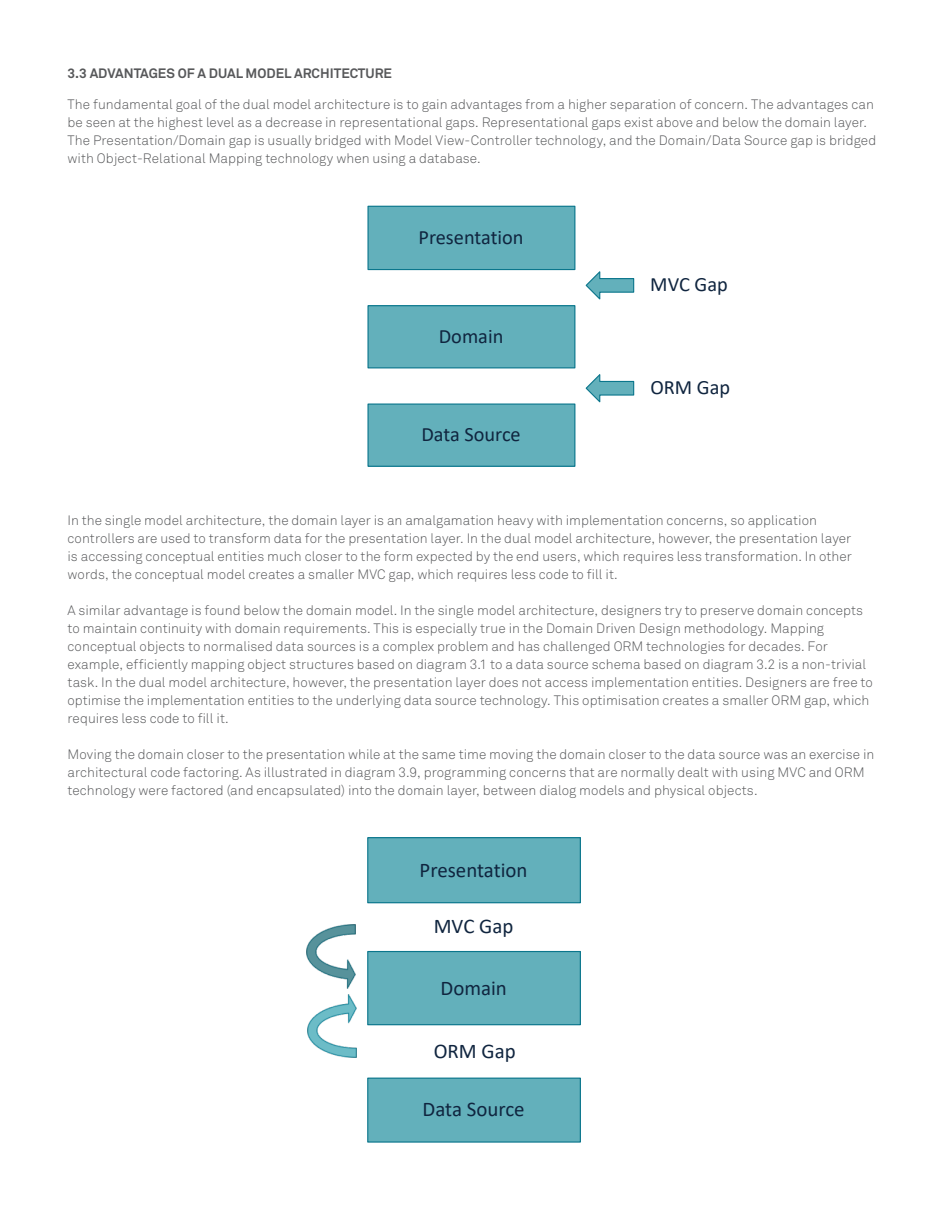
<style>
.page{position:relative;width:945px;height:1215px;background:#fff}
.page>*{position:absolute;margin:0;border:0;box-sizing:border-box;transform-origin:0 0}
.t1{font:20.85px "Calibri";color:#10253f}
.t2{font:20.4px "Calibri";color:#10253f}
.Body_Copy{font:13.5px/18px "Akkurat Light Pro";letter-spacing:.005em;color:#57585a}
.Sub_Header_2{font:700 13.5px "Akkurat Pro";color:#57585a}
</style>
<div class="page">
<div style="left:368px;top:206px;width:207px;height:64px;background:#63b0bb"></div>
<div style="left:367px;top:206px;width:208px;height:64px;border:1px solid #0b768c"></div>
<div style="left:368px;top:306px;width:207px;height:62px;background:#63b0bb"></div>
<div style="left:367px;top:305px;width:208px;height:63px;border:1px solid #0b768c"></div>
<div style="left:368px;top:404px;width:207px;height:62px;background:#63b0bb"></div>
<div style="left:367px;top:404px;width:208px;height:63px;border:1px solid #0b768c"></div>
<svg style="left:585px;top:271px;width:50px;height:29px"></svg>
<svg style="left:585px;top:374px;width:50px;height:29px"></svg>
<div style="left:368px;top:838px;width:212px;height:65px;background:#63b0bb"></div>
<div style="left:367px;top:837px;width:214px;height:66px;border:1px solid #0b768c"></div>
<div style="left:368px;top:952px;width:212px;height:73px;background:#63b0bb"></div>
<div style="left:367px;top:951px;width:214px;height:74px;border:1px solid #0b768c"></div>
<div style="left:368px;top:1078px;width:212px;height:64px;background:#63b0bb"></div>
<div style="left:367px;top:1078px;width:214px;height:65px;border:1px solid #0b768c"></div>
<img style="left:307px;top:994px;width:50px;height:64px">
<img style="left:306px;top:924px;width:50px;height:65px">
<p class="Sub_Header_2" style="left:68px;top:65px;width:326px">3.3 ADVANTAGES OF A DUAL MODEL ARCHITECTURE</p>
<p class="Body_Copy" style="left:68px;top:95px;width:810px">The fundamental goal of the dual model architecture is to gain advantages from a higher separation of concern. The advantages can be seen at the highest level as a decrease in representational gaps. Representational gaps exist above and below the domain layer.<br>The Presentation/Domain gap is usually bridged with Model View-Controller technology, and the Domain/Data Source gap is bridged with Object-Relational Mapping technology when using a database.</p>
<p class="t2" style="left:419px;top:223px;width:107px">Presentation</p>
<p class="t2" style="left:439px;top:322px;width:66px">Domain</p>
<p class="t2" style="left:421px;top:420px;width:101px">Data Source</p>
<p class="t2" style="left:650px;top:270px;width:79px">MVC Gap</p>
<p class="t2" style="left:650px;top:373px;width:81px">ORM Gap</p>
<p class="Body_Copy" style="left:68px;top:512px;width:786px">In the single model architecture, the domain layer is an amalgamation heavy with implementation concerns, so application controllers are used to transform data for the presentation layer. In the dual model architecture, however, the presentation layer is accessing conceptual entities much closer to the form expected by the end users, which requires less transformation. In other words, the conceptual model creates a smaller MVC gap, which requires less code to fill it.</p>
<p class="Body_Copy" style="left:68px;top:602px;width:807px">A similar advantage is found below the domain model. In the single model architecture, designers try to preserve domain concepts to maintain continuity with domain requirements. This is especially true in the Domain Driven Design methodology. Mapping conceptual objects to normalised data sources is a complex problem and has challenged ORM technologies for decades. For example, efficiently mapping object structures based on diagram 3.1 to a data source schema based on diagram 3.2 is a non-trivial task. In the dual model architecture, however, the presentation layer does not access implementation entities. Designers are free to optimise the implementation entities to the underlying data source technology. This optimisation creates a smaller ORM gap, which requires less code to fill it.</p>
<p class="Body_Copy" style="left:68px;top:746px;width:808px">Moving the domain closer to the presentation while at the same time moving the domain closer to the data source was an exercise in architectural code factoring. As illustrated in diagram 3.9, programming concerns that are normally dealt with using MVC and ORM technology were factored (and encapsulated) into the domain layer, between dialog models and physical objects.</p>
<p class="t1" style="left:420px;top:855px;width:109px">Presentation</p>
<p class="t1" style="left:434px;top:912px;width:81px">MVC Gap</p>
<p class="t1" style="left:440px;top:973px;width:68px">Domain</p>
<p class="t1" style="left:434px;top:1037px;width:84px">ORM Gap</p>
<p class="t1" style="left:423px;top:1095px;width:104px">Data Source</p>
</div>
